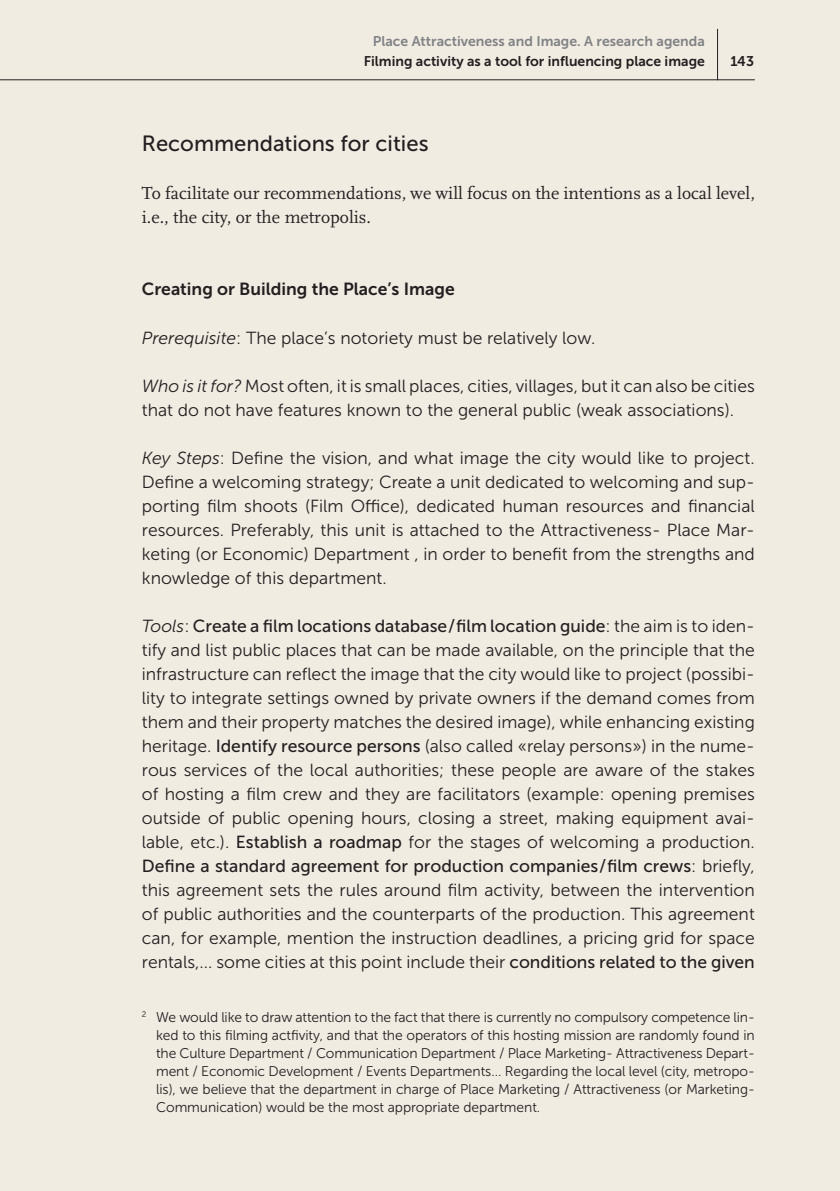
<style>
.page{position:relative;width:840px;height:1191px;background:#fff}
.page>*{position:absolute;margin:0;border:0;box-sizing:border-box;transform-origin:0 0}
.t1{font:22px "Museo Sans 500";color:#231f20}
.t2{font:18px/24px "Scala Pro";color:#231f20}
.t3{font:17.6px/24px "Museo Sans 300";color:#231f20;text-align:justify}
.t4{font:17.6px "Museo Sans 500";color:#231f20}
.t5{font:17.6px "Museo Sans 700";color:#231f20}
.t6{font:14px/18px "Museo Sans 300";letter-spacing:-.005em;color:#231f20;text-align:justify}
.t7{font:14px "Museo Sans 700";color:#231f20}
.t8{font:14px "Museo Sans 700";color:#808285}
.s1{font-style:italic}
.s2{font-family:"Museo Sans 300";font-style:italic}
.s3{font-family:"Museo Sans 300"}
.s4{font-family:"Museo Sans 500"}
</style>
<div class="page">
<div style="left:0;top:0;width:839px;height:1191px;background:#f1ece2"></div>
<hr style="left:0;top:79px;width:754px;height:1px;background:#231f20">
<hr style="left:716px;top:29px;width:1px;height:51px;background:#231f20">
<p class="t8" style="left:372px;top:33px;width:333px">Place Attractiveness and Image. A research agenda</p>
<p class="t7" style="left:363px;top:53px;width:342px">Filming activity as a tool for influencing place image</p>
<p class="t7" style="left:730px;top:53px;width:25px">143</p>
<p class="t1" style="left:142px;top:132px;width:288px">Recommendations for cities</p>
<p class="t2" style="left:142px;top:182px;width:614px">To facilitate our recommendations, we will focus on the intentions as a local level, i.e., the city, or the metropolis.</p>
<p class="t5" style="left:142px;top:279px;width:314px">Creating or Building the Place’s Image</p>
<p class="t3" style="left:142px;top:325px;width:455px"><span class="s1">Prerequisite</span>: The place’s notoriety must be relatively low.</p>
<p class="t3" style="left:142px;top:373px;width:614px"><span class="s1">Who is it for ?</span> Most often, it is small places, cities, villages, but it can also be cities that do not have features known to the general public (weak associations).</p>
<p class="t3" style="left:142px;top:445px;width:614px"><span class="s1">Key Steps</span>: Define the vision, and what image the city would like to project.<br>Define a welcoming strategy; Create a unit dedicated to welcoming and sup&shy;porting film shoots (Film Office), dedicated human resources and financial resources. Preferably, this unit is attached to the Attractiveness- Place Mar&shy;keting (or Economic) Department , in order to benefit from the strengths and knowledge of this department.</p>
<p class="t4" style="left:142px;top:616px;width:614px"><span class="s2">Tools</span><span class="s3">:</span> Create a film locations database/film location guide<span class="s3">: the aim is to iden-</span></p>
<p class="t3" style="left:142px;top:637px;width:614px">tify and list public places that can be made available, on the principle that the infrastructure can reflect the image that the city would like to project (possibi&shy;lity to integrate settings owned by private owners if the demand comes from them and their property matches the desired image), while enhancing existing heritage. <span class="s4">Identify resource persons</span> (also called « relay persons ») in the nume&shy;rous services of the local authorities; these people are aware of the stakes of hosting a film crew and they are facilitators (example: opening premises outside of public opening hours, closing a street, making equipment avai&shy;lable, etc.). <span class="s4">Establish a roadmap</span> for the stages of welcoming a production.</p>
<p class="t4" style="left:142px;top:856px;width:614px">Define a standard agreement for production companies/film crews<span class="s3">: briefly,</span></p>
<p class="t3" style="left:142px;top:877px;width:614px">this agreement sets the rules around film activity, between the intervention of public authorities and the counterparts of the production. This agreement can, for example, mention the instruction deadlines, a pricing grid for space rentals,... some cities at this point include their <span class="s4">conditions related to the given</span></p>
<p class="t6" style="left:156px;top:1007px;width:600px;text-indent:-14px"><sup>2</sup> We would like to draw attention to the fact that there is currently no compulsory competence lin&shy;ked to this filming actfivity, and that the operators of this hosting mission are randomly found in the Culture Department / Communication Department / Place Marketing- Attractiveness Depart&shy;ment / Economic Development / Events Departments... Regarding the local level (city, metropo&shy;lis), we believe that the department in charge of Place Marketing / Attractiveness (or Marketing-Communication) would be the most appropriate department.</p>
</div>
